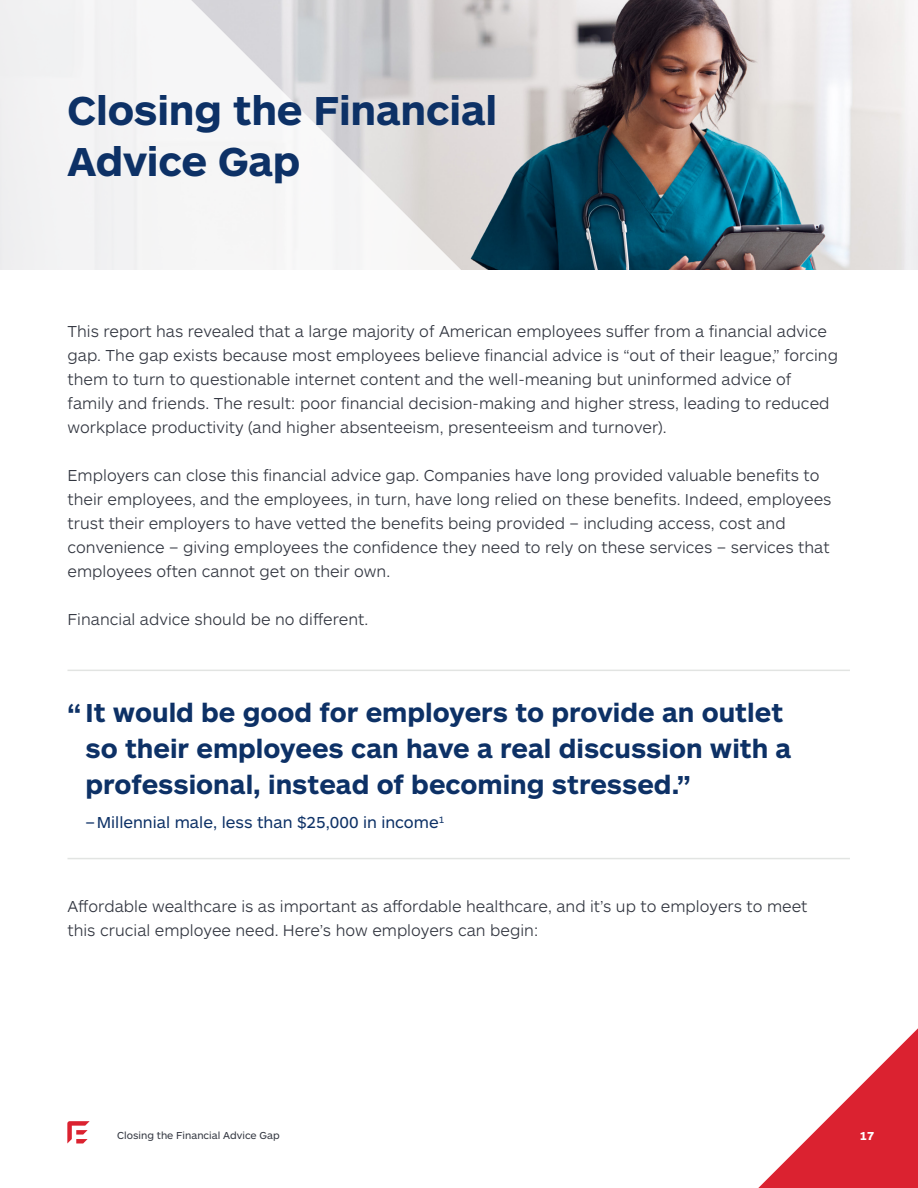
<style>
.page{position:relative;width:918px;height:1188px;background:#fff}
.page>*{position:absolute;margin:0;border:0;box-sizing:border-box;transform-origin:0 0}
.t1{font:700 42px/51px "ARS Maquette Pro";letter-spacing:-.005em;color:#0d3166}
.t2{font:700 27px/36px "ARS Maquette Pro";color:#0d3166}
.t3{font:300 16.5px/24px "ARS Maquette Pro";color:#323640}
.t4{font:16.5px "ARS Maquette Pro";color:#0d3166}
.t5{font:700 12px "ARS Maquette Pro";color:#fff}
.t6{font:10.5px "ARS Maquette Pro";color:#323640}
</style>
<div class="page">
<svg style="left:67px;top:1121px;width:23px;height:22px"></svg>
<svg style="left:758px;top:1028px;width:160px;height:160px"></svg>
<hr style="left:68px;top:670px;width:782px;height:1px;background:#e2e4e2">
<hr style="left:68px;top:858px;width:782px;height:1px;background:#e2e4e2">
<img style="left:465px;top:0;width:453px;height:270px">
<svg style="left:0;top:0;width:465px;height:270px;fill:#f3f3f4"></svg>
<p class="t1" style="left:68px;top:83px;width:431px">Closing the Financial<br>Advice Gap</p>
<p class="t3" style="left:68px;top:319px;width:772px">This report has revealed that a large majority of American employees suffer from a financial advice gap. The gap exists because most employees believe financial advice is “out of their league,” forcing them to turn to questionable internet content and the well-meaning but uninformed advice of family and friends. The result: poor financial decision-making and higher stress, leading to reduced workplace productivity (and higher absenteeism, presenteeism and turnover).</p>
<p class="t3" style="left:68px;top:463px;width:766px">Employers can close this financial advice gap. Companies have long provided valuable benefits to their employees, and the employees, in turn, have long relied on these benefits. Indeed, employees trust their employers to have vetted the benefits being provided – including access, cost and convenience – giving employees the confidence they need to rely on these services – services that employees often cannot get on their own.</p>
<p class="t3" style="left:68px;top:607px;width:302px">Financial advice should be no different.</p>
<p class="t2" style="left:86px;top:693px;width:707px;text-indent:-18px">“ It would be good for employers to provide an outlet so their employees can have a real discussion with a professional, instead of becoming stressed.”</p>
<p class="t4" style="left:86px;top:812px;width:360px">–Millennial male, less than $25,000 in income<sup>1</sup></p>
<p class="t3" style="left:68px;top:893px;width:741px">Affordable wealthcare is as important as affordable healthcare, and it’s up to employers to meet this crucial employee need. Here’s how employers can begin:</p>
<p class="t6" style="left:117px;top:1129px;width:164px">Closing the Financial Advice Gap</p>
<p class="t5" style="left:860px;top:1128px;width:16px">17</p>
</div>
